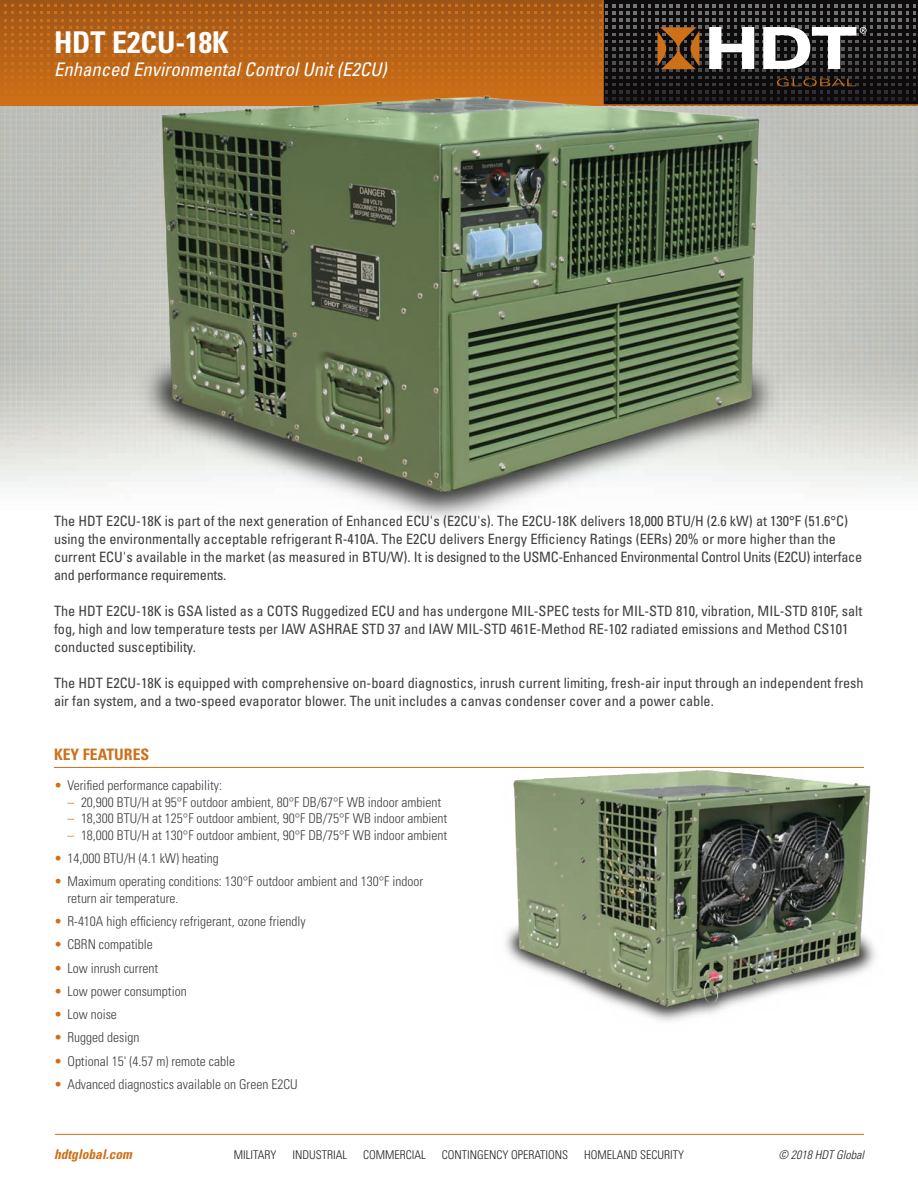
<style>
.page{position:relative;width:918px;height:1188px;background:#fff}
.page>*{position:absolute;margin:0;border:0;box-sizing:border-box;transform-origin:0 0}
.HDT_DS_Page_Title01{font:700 condensed 30px "Univers LT Std";color:#fff}
.HDT_DS_Page_Subhead{font:italic condensed 18.75px "Univers LT Std";color:#fff}
.HDT_DS_Key_Features{font:700 condensed 15.75px "Univers LT Std";color:#ce7018}
.HDT_DS_Statement01{font:condensed 14.25px/18px "Univers LT Std";color:#3e3e3f}
.HDT_DS_Bullets01{font:300 condensed 13.5px/16.5px "Univers LT Std";color:#3e3e3f}
.HDT_DS_Bullets02{font:300 condensed 13.5px "Univers LT Std";color:#3e3e3f}
.t1{font:italic 700 condensed 13.5px "Univers LT Std";color:#ce7018}
.t2{font:300 condensed 12px "Univers LT Std";color:#231f20}
.t3{font:italic 300 condensed 12px "Univers LT Std";color:#231f20}
.s1{color:#ce7018}
</style>
<div class="page">
<svg style="left:0;top:0;width:604px;height:106px;background:#a25717"></svg>
<hr style="left:55px;top:1134px;width:809px;height:1px;background:#ce7018">
<svg style="left:4px;top:4px;width:912px;height:102px;background:#8f5624"></svg>
<hr style="left:54px;top:767px;width:810px;height:1px;background:#ce7018">
<img style="left:124px;top:91px;width:670px;height:429px">
<img style="left:505px;top:770px;width:371px;height:251px">
<p class="HDT_DS_Page_Title01" style="left:54px;top:24px;width:176px">HDT E2CU-18K</p>
<p class="HDT_DS_Page_Subhead" style="left:54px;top:57px;width:334px">Enhanced Environmental Control Unit (E2CU)</p>
<p class="HDT_DS_Statement01" style="left:54px;top:512px;width:810px">The HDT E2CU-18K is part of the next generation of Enhanced ECU's (E2CU's). The E2CU-18K delivers 18,000 BTU/H (2.6 kW) at 130°F (51.6°C) using the environmentally acceptable refrigerant R-410A. The E2CU delivers Energy Efficiency Ratings (EERs) 20% or more higher than the current ECU's available in the market (as measured in BTU/W). It is designed to the USMC-Enhanced Environmental Control Units (E2CU) interface and performance requirements.</p>
<p class="HDT_DS_Statement01" style="left:54px;top:602px;width:810px">The HDT E2CU-18K is GSA listed as a COTS Ruggedized ECU and has undergone MIL-SPEC tests for MIL-STD 810, vibration, MIL-STD 810F, salt fog, high and low temperature tests per IAW ASHRAE STD 37 and IAW MIL-STD 461E-Method RE-102 radiated emissions and Method CS101 conducted susceptibility.</p>
<p class="HDT_DS_Statement01" style="left:54px;top:674px;width:811px">The HDT E2CU-18K is equipped with comprehensive on-board diagnostics, inrush current limiting, fresh-air input through an independent fresh air fan system, and a two-speed evaporator blower. The unit includes a canvas condenser cover and a power cable.</p>
<p class="HDT_DS_Key_Features" style="left:54px;top:745px;width:97px">KEY FEATURES</p>
<p class="HDT_DS_Bullets01" style="left:54px;top:777px;width:170px"><span class="s1">•</span> Verified performance capability:</p>
<p class="HDT_DS_Bullets02" style="left:68px;top:794px;width:375px"><span class="s1">–</span> 20,900 BTU/H at 95°F outdoor ambient, 80°F DB/67°F WB indoor ambient</p>
<p class="HDT_DS_Bullets02" style="left:68px;top:810px;width:381px"><span class="s1">–</span> 18,300 BTU/H at 125°F outdoor ambient, 90°F DB/75°F WB indoor ambient</p>
<p class="HDT_DS_Bullets02" style="left:68px;top:827px;width:381px"><span class="s1">–</span> 18,000 BTU/H at 130°F outdoor ambient, 90°F DB/75°F WB indoor ambient</p>
<p class="HDT_DS_Bullets01" style="left:54px;top:850px;width:166px"><span class="s1">•</span> 14,000 BTU/H (4.1 kW) heating</p>
<p class="HDT_DS_Bullets01" style="left:68px;top:873px;width:357px;text-indent:-14px"><span class="s1">•</span> Maximum operating conditions: 130°F outdoor ambient and 130°F indoor return air temperature.</p>
<p class="HDT_DS_Bullets01" style="left:54px;top:913px;width:253px"><span class="s1">•</span> R-410A high efficiency refrigerant, ozone friendly</p>
<p class="HDT_DS_Bullets01" style="left:54px;top:936px;width:100px"><span class="s1">•</span> CBRN compatible</p>
<p class="HDT_DS_Bullets01" style="left:54px;top:960px;width:106px"><span class="s1">•</span> Low inrush current</p>
<p class="HDT_DS_Bullets01" style="left:54px;top:983px;width:134px"><span class="s1">•</span> Low power consumption</p>
<p class="HDT_DS_Bullets01" style="left:54px;top:1006px;width:64px"><span class="s1">•</span> Low noise</p>
<p class="HDT_DS_Bullets01" style="left:54px;top:1029px;width:87px"><span class="s1">•</span> Rugged design</p>
<p class="HDT_DS_Bullets01" style="left:54px;top:1053px;width:183px"><span class="s1">•</span> Optional 15' (4.57 m) remote cable</p>
<p class="HDT_DS_Bullets01" style="left:54px;top:1076px;width:245px"><span class="s1">•</span> Advanced diagnostics available on Green E2CU</p>
<p class="t1" style="left:54px;top:1146px;width:80px">hdtglobal.com</p>
<p class="t2" style="left:234px;top:1147px;width:44px">MILITARY</p>
<p class="t2" style="left:292px;top:1147px;width:56px">INDUSTRIAL</p>
<p class="t2" style="left:363px;top:1147px;width:64px">COMMERCIAL</p>
<p class="t2" style="left:442px;top:1147px;width:128px">CONTINGENCY OPERATIONS</p>
<p class="t2" style="left:584px;top:1147px;width:102px">HOMELAND SECURITY</p>
<p class="t3" style="left:778px;top:1147px;width:87px">© 2018 HDT Global</p>
</div>
